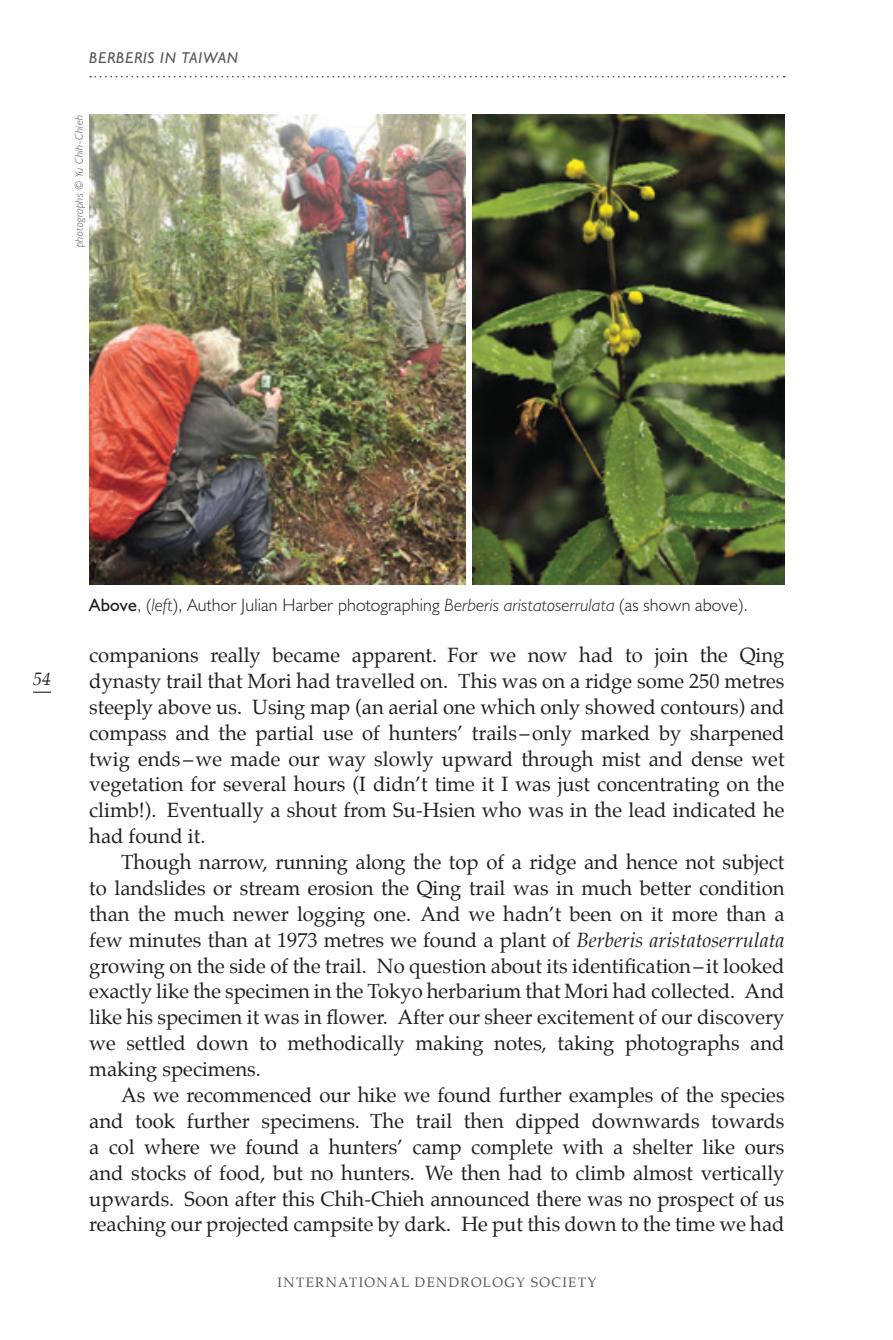
<style>
.page{position:relative;width:893px;height:1340px;background:#fff}
.page>*{position:absolute;margin:0;border:0;box-sizing:border-box;transform-origin:0 0}
.t1{font:20.25px/25.9px "Palatino";color:#231f20;text-align:justify}
.Caption__style_ref{font:300 18px "Humanist 521 BT";letter-spacing:.01em;color:#231f20}
.t2{font:italic 18px "Palatino";color:#231f20}
.t3{font:italic 15.75px "Humanist 521 BT";letter-spacing:.05em;color:#57585a}
.t4{font:13.5px "Palatino";letter-spacing:.1em;color:#57585a}
.t5{font:italic 300 11.25px "Humanist 521 BT";letter-spacing:.03em;color:#57585a}
.s1{font-weight:400}
.s2{font-style:italic}
</style>
<div class="page">
<svg style="left:33px;top:691px;width:18px;height:1px"></svg>
<svg style="left:90px;top:76px;width:695px;height:2px"></svg>
<img style="left:89px;top:115px;width:377px;height:469px">
<img style="left:472px;top:115px;width:312px;height:469px">
<p class="t3" style="left:89px;top:48px;width:151px">BERBERIS IN TAIWAN</p>
<p class="t5" style="left:72px;top:247px;width:134px;rotate:-90deg">photographs © Yu Chih-Chieh</p>
<p class="t2" style="left:33px;top:665px;width:19px">54</p>
<p class="Caption__style_ref" style="left:89px;top:593px;width:660px"><span class="s1">Above</span>, (<span class="s2">left</span>), Author Julian Harber photographing <span class="s2">Berberis aristatoserrulata</span> (as shown above).</p>
<p class="t1" style="left:89px;top:642px;width:697px">companions really became apparent. For we now had to join the Qing dynasty trail that Mori had travelled on. This was on a ridge some 250 metres steeply above us. Using map (an aerial one which only showed contours) and compass and the partial use of hunters’ trails –only marked by sharpened twig ends –we made our way slowly upward through mist and dense wet vegetation for several hours (I didn’t time it I was just concentrating on the climb!). Eventually a shout from Su-Hsien who was in the lead indicated he had found it.</p>
<p class="t1" style="left:89px;top:849px;width:697px;text-indent:32px">Though narrow, running along the top of a ridge and hence not subject to landslides or stream erosion the Qing trail was in much better condition than the much newer logging one. And we hadn’t been on it more than a few minutes than at 1973 metres we found a plant of <span class="s2">Berberis aristatoserrulata </span>growing on the side of the trail. No question about its identification–it looked exactly like the specimen in the Tokyo herbarium that Mori had collected. And like his specimen it was in flower. After our sheer excitement of our discovery we settled down to methodically making notes, taking photographs and making specimens.</p>
<p class="t1" style="left:89px;top:1082px;width:697px;text-indent:32px">As we recommenced our hike we found further examples of the species and took further specimens. The trail then dipped downwards towards a col where we found a hunters’ camp complete with a shelter like ours and stocks of food, but no hunters. We then had to climb almost vertically upwards. Soon after this Chih-Chieh announced there was no prospect of us reaching our projected campsite by dark. He put this down to the time we had</p>
<p class="t4" style="left:278px;top:1271px;width:320px">INTERNATIONAL DENDROLOGY SOCIETY</p>
</div>
